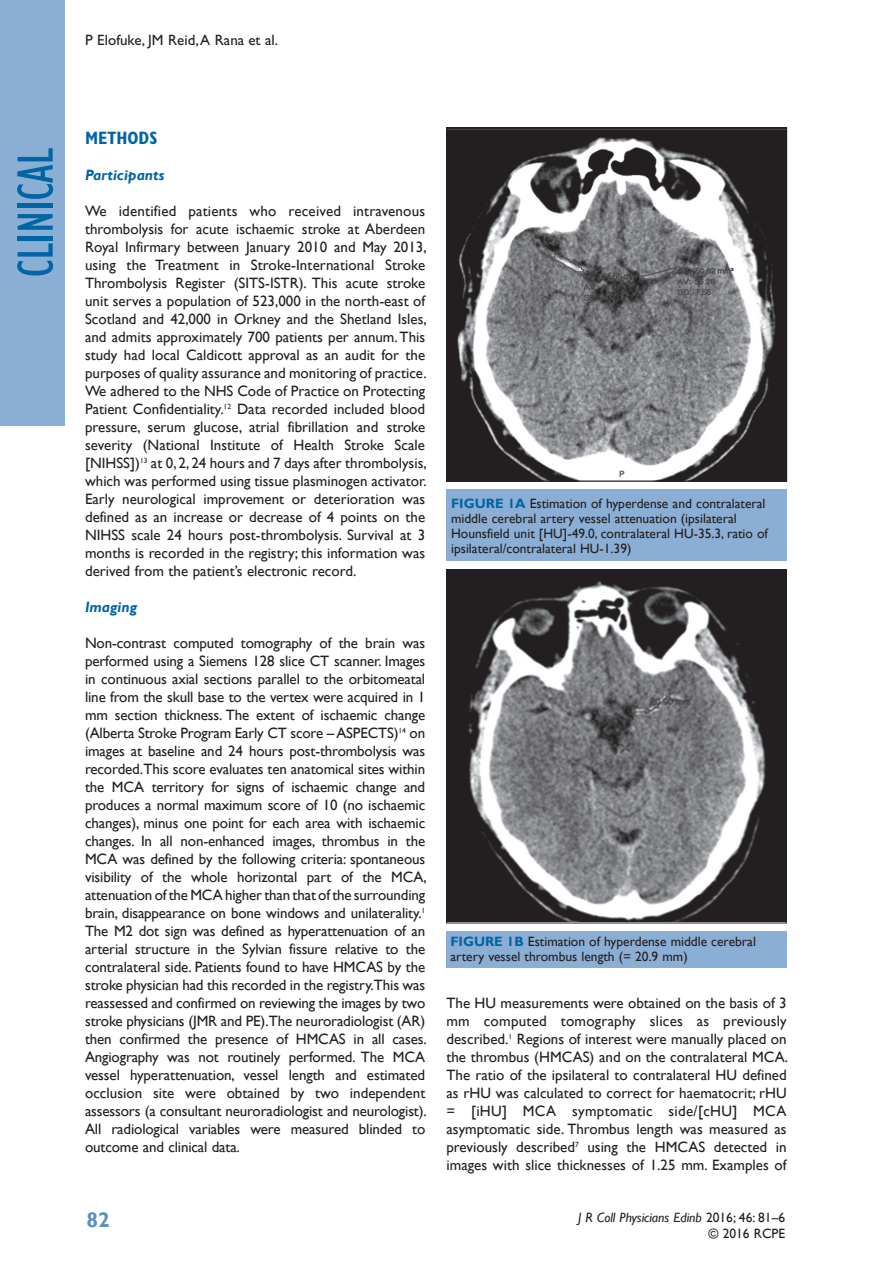
<style>
.page{position:relative;width:893px;height:1263px;background:#fff}
.page>*{position:absolute;margin:0;border:0;box-sizing:border-box;transform-origin:0 0}
.t1{font:condensed 52.5px "Gill Sans";color:#0065a4}
.t2{font:700 21px "Gill Sans";color:#5a90c2}
.t3{font:700 condensed 18px "Gill Sans";color:#0065a4}
.t4{font:15px/18px "Gill Sans";color:#231f20;text-align:justify}
.t5{font:15px "Gill Sans";color:#231f20}
.t6{font:italic 700 15px "Gill Sans";color:#0065a4}
.t7{font:13.5px/15px "Gill Sans";color:#231f20}
.t8{font:italic 13.5px/15.9px "Gill Sans";color:#231f20;text-align:right}
.s1{font-weight:700;color:#0065a4}
.s2{font-style:normal}
</style>
<div class="page">
<div style="left:0;top:0;width:64px;height:425px;background:#8baed4"></div>
<img style="left:448px;top:130px;width:337px;height:349px">
<div style="left:446px;top:128px;width:341px;height:353px;border:1px solid #231f20"></div>
<div style="left:447px;top:490px;width:340px;height:71px;background:#8baed4"></div>
<img style="left:448px;top:572px;width:337px;height:349px">
<div style="left:446px;top:570px;width:341px;height:353px;border:1px solid #231f20"></div>
<div style="left:446px;top:931px;width:340px;height:36px;background:#8baed4"></div>
<p class="t5" style="left:85px;top:32px;width:195px">P Elofuke, JM Reid, A Rana et al.</p>
<h1 class="t1" style="left:5px;top:277px;width:131px;rotate:-90deg">clinical</h1>
<p class="t3" style="left:85px;top:127px;width:74px">METHODS</p>
<p class="t6" style="left:85px;top:166px;width:81px">Participants</p>
<p class="t4" style="left:85px;top:202px;width:343px">We identified patients who received intravenous thrombolysis for acute ischaemic stroke at Aberdeen Royal Infirmary between January 2010 and May 2013, using the Treatment in Stroke-International Stroke Thrombolysis Register (SITS-ISTR). This acute stroke unit serves a population of 523,000 in the north-east of Scotland and 42,000 in Orkney and the Shetland Isles, and admits approximately 700 patients per annum. This study had local Caldicott approval as an audit for the purposes of quality assurance and monitoring of practice.<br>We adhered to the NHS Code of Practice on Protecting Patient Confidentiality.<sup>12</sup> Data recorded included blood pressure, serum glucose, atrial fibrillation and stroke severity (National Institute of Health Stroke Scale [NIHSS])<sup>13</sup> at 0, 2, 24 hours and 7 days after thrombolysis, which was performed using tissue plasminogen activator.<br>Early neurological improvement or deterioration was defined as an increase or decrease of 4 points on the NIHSS scale 24 hours post-thrombolysis. Survival at 3 months is recorded in the registry; this information was derived from the patient’s electronic record.</p>
<p class="t6" style="left:85px;top:598px;width:54px">Imaging</p>
<p class="t4" style="left:85px;top:634px;width:343px">Non-contrast computed tomography of the brain was performed using a Siemens 128 slice CT scanner. Images in continuous axial sections parallel to the orbitomeatal line from the skull base to the vertex were acquired in 1 mm section thickness. The extent of ischaemic change (Alberta Stroke Program Early CT score – ASPECTS)<sup>14</sup> on images at baseline and 24 hours post-thrombolysis was recorded.This score evaluates ten anatomical sites within the MCA territory for signs of ischaemic change and produces a normal maximum score of 10 (no ischaemic changes), minus one point for each area with ischaemic changes. In all non-enhanced images, thrombus in the MCA was defined by the following criteria: spontaneous visibility of the whole horizontal part of the MCA, attenuation of the MCA higher than that of the surrounding brain, disappearance on bone windows and unilaterality.<sup>1<br></sup>The M2 dot sign was defined as hyperattenuation of an arterial structure in the Sylvian fissure relative to the contralateral side. Patients found to have HMCAS by the stroke physician had this recorded in the registry.This was reassessed and confirmed on reviewing the images by two stroke physicians (JMR and PE).The neuroradiologist (AR) then confirmed the presence of HMCAS in all cases.<br>Angiography was not routinely performed. The MCA vessel hyperattenuation, vessel length and estimated occlusion site were obtained by two independent assessors (a consultant neuroradiologist and neurologist).<br>All radiological variables were measured blinded to outcome and clinical data.</p>
<h2 class="t2" style="left:87px;top:1207px;width:25px">82</h2>
<p class="t7" style="left:451px;top:496px;width:318px"><span class="s1">FIGURE 1A</span> Estimation of hyperdense and contralateral middle cerebral artery vessel attenuation (ipsilateral Hounsfield unit [HU]-49.0, contralateral HU-35.3, ratio of ipsilateral/contralateral HU-1.39)</p>
<p class="t7" style="left:450px;top:934px;width:307px"><span class="s1">FIGURE 1B</span> Estimation of hyperdense middle cerebral artery vessel thrombus length (= 20.9 mm)</p>
<p class="t4" style="left:446px;top:994px;width:343px">The HU measurements were obtained on the basis of 3 mm computed tomography slices as previously described.<sup>1</sup> Regions of interest were manually placed on the thrombus (HMCAS) and on the contralateral MCA.<br>The ratio of the ipsilateral to contralateral HU defined as rHU was calculated to correct for haematocrit; rHU = [iHU] MCA symptomatic side/[cHU] MCA asymptomatic side. Thrombus length was measured as previously described<sup>7</sup> using the HMCAS detected in images with slice thicknesses of 1.25 mm. Examples of</p>
<p class="t8" style="left:578px;top:1210px;width:208px">J R Coll Physicians Edinb <span class="s2">2016; 46: 81–6 © 2016 RCPE</span></p>
</div>
